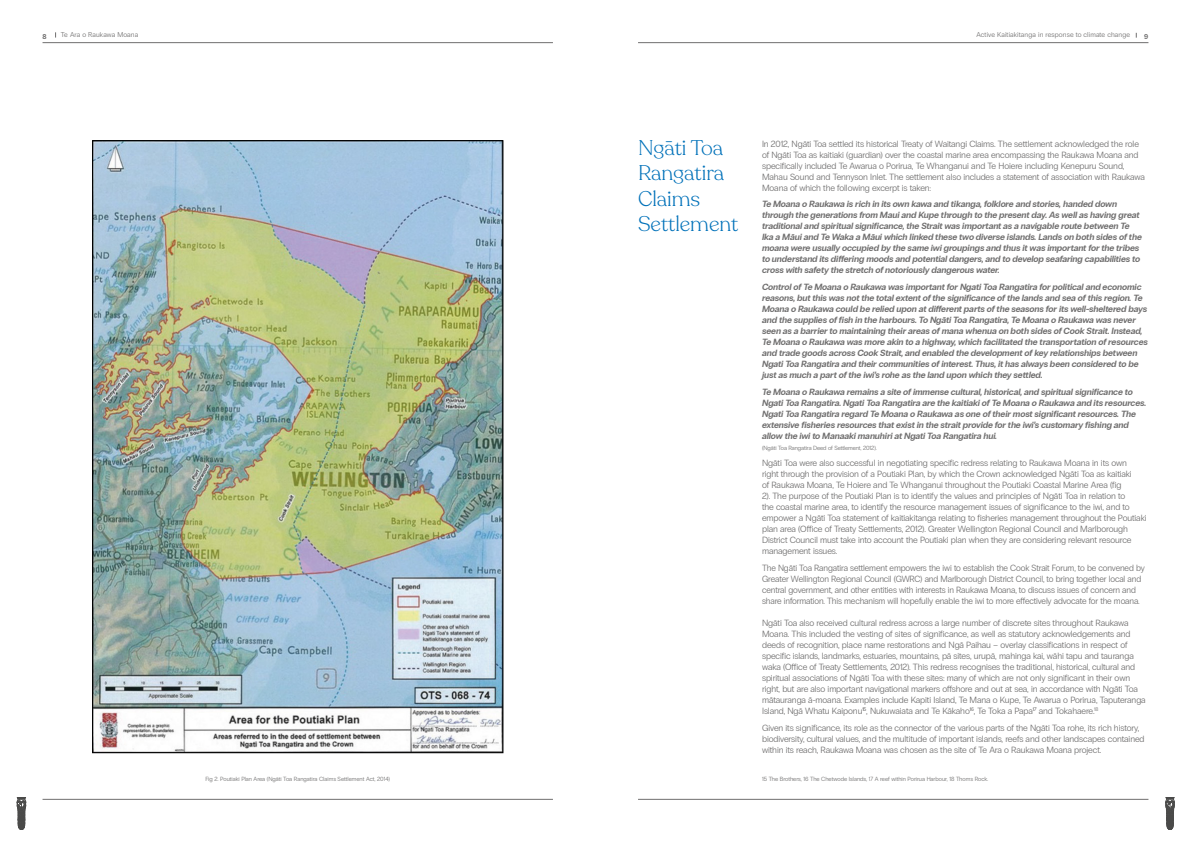
<style>
.page{position:relative;width:1191px;height:842px;background:#fff}
.page>*{position:absolute;margin:0;border:0;box-sizing:border-box;transform-origin:0 0}
.t1{font:300 21px/25.2px "Recoleta";color:#0071b9}
.t2{font:300 9px/11px "PP Radio Grotesk";letter-spacing:-.01em;color:#706f6f}
.t3{font:italic 700 9px/11px "PP Radio Grotesk";letter-spacing:-.01em;color:#706f6f}
.t4{font:300 7px "PP Radio Grotesk";letter-spacing:.02em;color:#706f6f}
.t5{font:700 7px "PP Radio Grotesk";color:#706f6f}
.t6{font:300 6px "PP Radio Grotesk";color:#706f6f}
</style>
<div class="page">
<img style="left:94px;top:142px;width:407px;height:609px">
<svg style="left:17px;top:797px;width:9px;height:33px"></svg>
<hr style="left:43px;top:42px;width:510px;height:1px;background:#706f6f">
<hr style="left:638px;top:42px;width:510px;height:1px;background:#706f6f">
<svg style="left:1165px;top:797px;width:9px;height:33px"></svg>
<hr style="left:43px;top:799px;width:510px;height:1px;background:#706f6f">
<hr style="left:638px;top:799px;width:510px;height:1px;background:#706f6f">
<p class="t5" style="left:43px;top:32px;width:6px">8</p>
<p class="t4" style="left:61px;top:31px;width:79px">Te Ara o Raukawa Moana</p>
<p class="t4" style="left:976px;top:31px;width:155px">Active Kaitiakitanga in response to climate change</p>
<p class="t5" style="left:1144px;top:32px;width:6px">9</p>
<h1 class="t1" style="left:638px;top:136px;width:102px">Ngāti Toa<br>Rangatira<br>Claims<br>Settlement</h1>
<p class="t2" style="left:762px;top:138px;width:384px">In 2012, Ngāti Toa settled its historical Treaty of Waitangi Claims. The settlement acknowledged the role of Ngāti Toa as kaitiaki (guardian) over the coastal marine area encompassing the Raukawa Moana and specifically included Te Awarua o Porirua, Te Whanganui and Te Hoiere including Kenepuru Sound, Mahau Sound and Tennyson Inlet. The settlement also includes a statement of association with Raukawa Moana of which the following excerpt is taken:</p>
<p class="t3" style="left:762px;top:199px;width:381px">Te Moana o Raukawa is rich in its own kawa and tikanga, folklore and stories, handed down through the generations from Maui and Kupe through to the present day. As well as having great traditional and spiritual significance, the Strait was important as a navigable route between Te Ika a Māui and Te Waka a Māui which linked these two diverse islands. Lands on both sides of the moana were usually occupied by the same iwi groupings and thus it was important for the tribes to understand its differing moods and potential dangers, and to develop seafaring capabilities to cross with safety the stretch of notoriously dangerous water.</p>
<p class="t3" style="left:762px;top:281px;width:387px">Control of Te Moana o Raukawa was important for Ngati Toa Rangatira for political and economic reasons, but this was not the total extent of the significance of the lands and sea of this region. Te Moana o Raukawa could be relied upon at different parts of the seasons for its well-sheltered bays and the supplies of fish in the harbours. To Ngāti Toa Rangatira, Te Moana o Raukawa was never seen as a barrier to maintaining their areas of mana whenua on both sides of Cook Strait. Instead, Te Moana o Raukawa was more akin to a highway, which facilitated the transportation of resources and trade goods across Cook Strait, and enabled the development of key relationships between Ngati Toa Rangatira and their communities of interest. Thus, it has always been considered to be just as much a part of the iwi’s rohe as the land upon which they settled.</p>
<p class="t3" style="left:762px;top:386px;width:386px">Te Moana o Raukawa remains a site of immense cultural, historical, and spiritual significance to Ngati Toa Rangatira. Ngati Toa Rangatira are the kaitiaki of Te Moana o Raukawa and its resources.<br>Ngati Toa Rangatira regard Te Moana o Raukawa as one of their most significant resources. The extensive fisheries resources that exist in the strait provide for the iwi’s customary fishing and allow the iwi to Manaaki manuhiri at Ngati Toa Rangatira hui.</p>
<p class="t6" style="left:762px;top:444px;width:116px">(Ngāti Toa Rangatira Deed of Settlement, 2012).</p>
<p class="t2" style="left:762px;top:458px;width:386px">Ngāti Toa were also successful in negotiating specific redress relating to Raukawa Moana in its own<br>right through the provision of a Poutiaki Plan, by which the Crown acknowledged Ngāti Toa as kaitiaki<br>of Raukawa Moana, Te Hoiere and Te Whanganui throughout the Poutiaki Coastal Marine Area (fig<br>2). The purpose of the Poutiaki Plan is to identify the values and principles of Ngāti Toa in relation to<br>the coastal marine area, to identify the resource management issues of significance to the iwi, and to empower a Ngāti Toa statement of kaitiakitanga relating to fisheries management throughout the Poutiaki plan area (Office of Treaty Settlements, 2012). Greater Wellington Regional Council and Marlborough District Council must take into account the Poutiaki plan when they are considering relevant resource management issues.</p>
<p class="t2" style="left:762px;top:562px;width:384px">The Ngāti Toa Rangatira settlement empowers the iwi to establish the Cook Strait Forum, to be convened by Greater Wellington Regional Council (GWRC) and Marlborough District Council, to bring together local and central government, and other entities with interests in Raukawa Moana, to discuss issues of concern and share information. This mechanism will hopefully enable the iwi to more effectively advocate for the moana.</p>
<p class="t2" style="left:762px;top:618px;width:385px">Ngāti Toa also received cultural redress across a large number of discrete sites throughout Raukawa Moana. This included the vesting of sites of significance, as well as statutory acknowledgements and deeds of recognition, place name restorations and Ngā Paihau – overlay classifications in respect of specific islands, landmarks, estuaries, mountains, pā sites, urupā, mahinga kai, wāhi tapu and tauranga waka (Office of Treaty Settlements, 2012). This redress recognises the traditional, historical, cultural and spiritual associations of Ngāti Toa with these sites: many of which are not only significant in their own right, but are also important navigational markers offshore and out at sea, in accordance with Ngāti Toa mātauranga ā-moana. Examples include Kapiti Island, Te Mana o Kupe, Te Awarua o Porirua, Taputeranga Island, Ngā Whatu Kaiponu<sup>15</sup>, Nukuwaiata and Te Kākaho<sup>16</sup>, Te Toka a Papa<sup>17</sup> and Tokahaere.<sup>18</sup></p>
<p class="t2" style="left:762px;top:722px;width:384px">Given its significance, its role as the connector of the various parts of the Ngāti Toa rohe, its rich history, biodiversity, cultural values, and the multitude of important islands, reefs and other landscapes contained within its reach, Raukawa Moana was chosen as the site of Te Ara o Raukawa Moana project.</p>
<p class="t6" style="left:205px;top:775px;width:186px">Fig 2. Poutiaki Plan Area (Ngāti Toa Rangatira Claims Settlement Act, 2014)</p>
<p class="t6" style="left:762px;top:775px;width:228px">15 The Brothers, 16 The Chetwode Islands, 17 A reef within Porirua Harbour, 18 Thoms Rock.</p>
</div>
